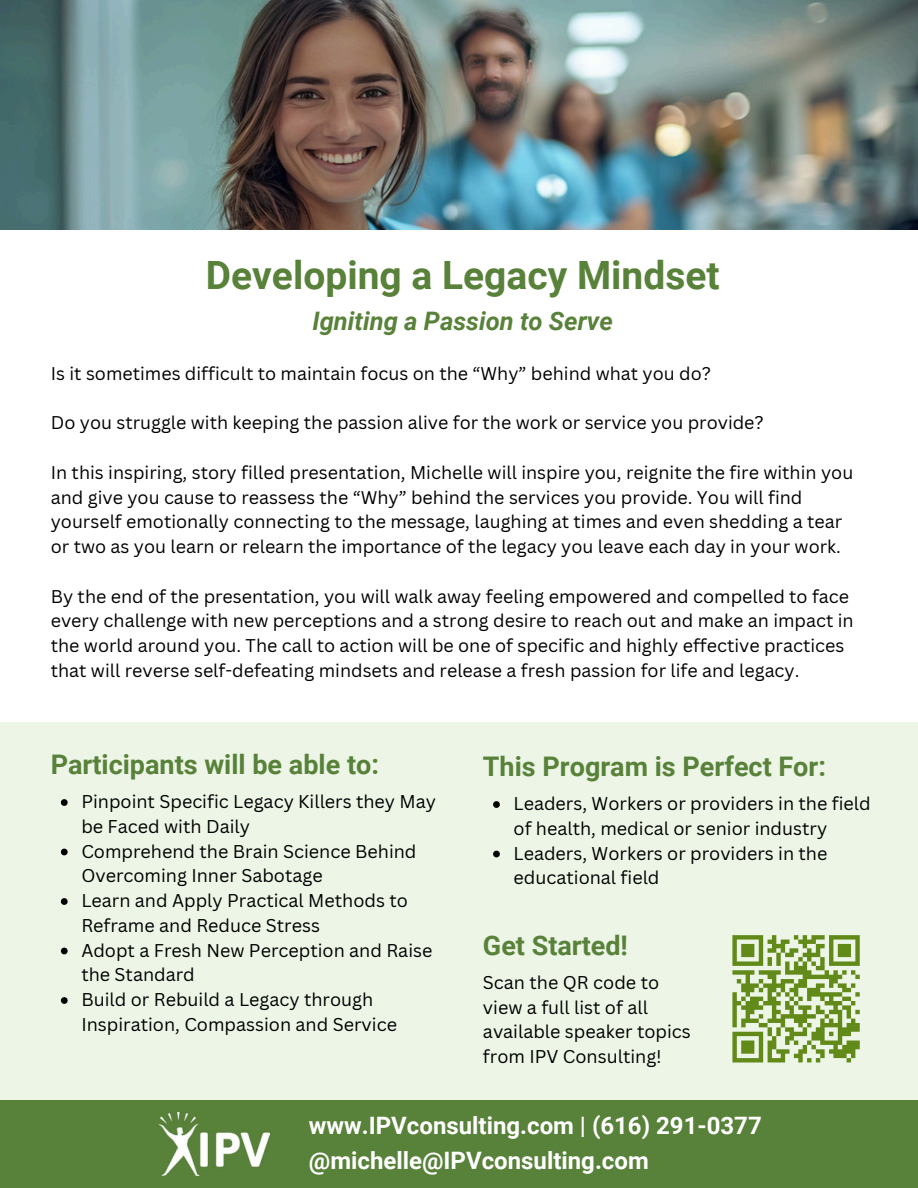
<style>
.page{position:relative;width:918px;height:1188px;background:#fff}
.page>*{position:absolute;margin:0;border:0;box-sizing:border-box;transform-origin:0 0}
.t1{font:700 39px "Roboto";color:#588139}
.t2{font:700 27px "Roboto";color:#588139}
.t3{font:italic 700 25.5px "Roboto";color:#588139}
.t4{font:700 24px "Roboto";color:#fff}
.t5{font:18px/24.8px "Canva Sans";color:#000}
</style>
<div class="page">
<img style="left:0;top:0;width:918px;height:230px">
<div style="left:0;top:722px;width:918px;height:381px;background:#ecf5e6"></div>
<div style="left:0;top:1101px;width:918px;height:87px;background:#588139"></div>
<img style="left:158px;top:1112px;width:112px;height:63px">
<svg style="left:732px;top:935px;width:128px;height:127px"></svg>
<svg style="left:61px;top:799px;width:7px;height:7px"></svg>
<svg style="left:61px;top:849px;width:7px;height:6px"></svg>
<svg style="left:61px;top:898px;width:7px;height:7px"></svg>
<svg style="left:61px;top:948px;width:7px;height:6px"></svg>
<svg style="left:61px;top:997px;width:7px;height:7px"></svg>
<svg style="left:493px;top:801px;width:7px;height:7px"></svg>
<svg style="left:493px;top:851px;width:7px;height:6px"></svg>
<h3 class="t1" style="left:206px;top:253px;width:515px">Developing a Legacy Mindset</h3>
<h3 class="t3" style="left:312px;top:306px;width:302px">Igniting a Passion to Serve</h3>
<p class="t5" style="left:51px;top:360px;width:662px">Is it sometimes difficult to maintain focus on the “Why” behind what you do?</p>
<p class="t5" style="left:51px;top:410px;width:715px">Do you struggle with keeping the passion alive for the work or service you provide?</p>
<h2 class="t5" style="left:51px;top:459px;width:804px">In this inspiring, story filled presentation, Michelle will inspire you, reignite the fire within you and give you cause to reassess the “Why” behind the services you provide. You will find yourself emotionally connecting to the message, laughing at times and even shedding a tear or two as you learn or relearn the importance of the legacy you leave each day in your work.</h2>
<p class="t5" style="left:51px;top:583px;width:804px">By the end of the presentation, you will walk away feeling empowered and compelled to face every challenge with new perceptions and a strong desire to reach out and make an impact in the world around you. The call to action will be one of specific and highly effective practices that will reverse self-defeating mindsets and release a fresh passion for life and legacy.</p>
<p class="t2" style="left:51px;top:749px;width:330px">Participants will be able to:</p>
<p class="t5" style="left:81px;top:789px;width:356px">Pinpoint Specific Legacy Killers they May be Faced with Daily</p>
<p class="t5" style="left:81px;top:838px;width:337px">Comprehend the Brain Science Behind<br>Overcoming Inner Sabotage</p>
<p class="t5" style="left:81px;top:888px;width:328px">Learn and Apply Practical Methods to<br>Reframe and Reduce Stress</p>
<p class="t5" style="left:81px;top:937px;width:353px">Adopt a Fresh New Perception and Raise the Standard</p>
<h2 class="t5" style="left:81px;top:987px;width:317px">Build or Rebuild a Legacy through<br>Inspiration, Compassion and Service</h2>
<p class="t2" style="left:483px;top:751px;width:344px">This Program is Perfect For:</p>
<p class="t5" style="left:514px;top:791px;width:359px">Leaders, Workers or providers in the field of health, medical or senior industry</p>
<h2 class="t5" style="left:514px;top:840px;width:315px">Leaders, Workers or providers in the educational field</h2>
<p class="t2" style="left:483px;top:930px;width:146px">Get Started!</p>
<p class="t5" style="left:483px;top:969px;width:178px">Scan the QR code to</p>
<p class="t5" style="left:483px;top:994px;width:166px">view a full list of all</p>
<p class="t5" style="left:483px;top:1019px;width:209px">available speaker topics</p>
<p class="t5" style="left:483px;top:1044px;width:180px">from IPV Consulting!</p>
<p class="t4" style="left:309px;top:1111px;width:454px">www.IPVconsulting.com | (616) 291-0377</p>
<p class="t4" style="left:309px;top:1147px;width:341px">@michelle@IPVconsulting.com</p>
</div>
